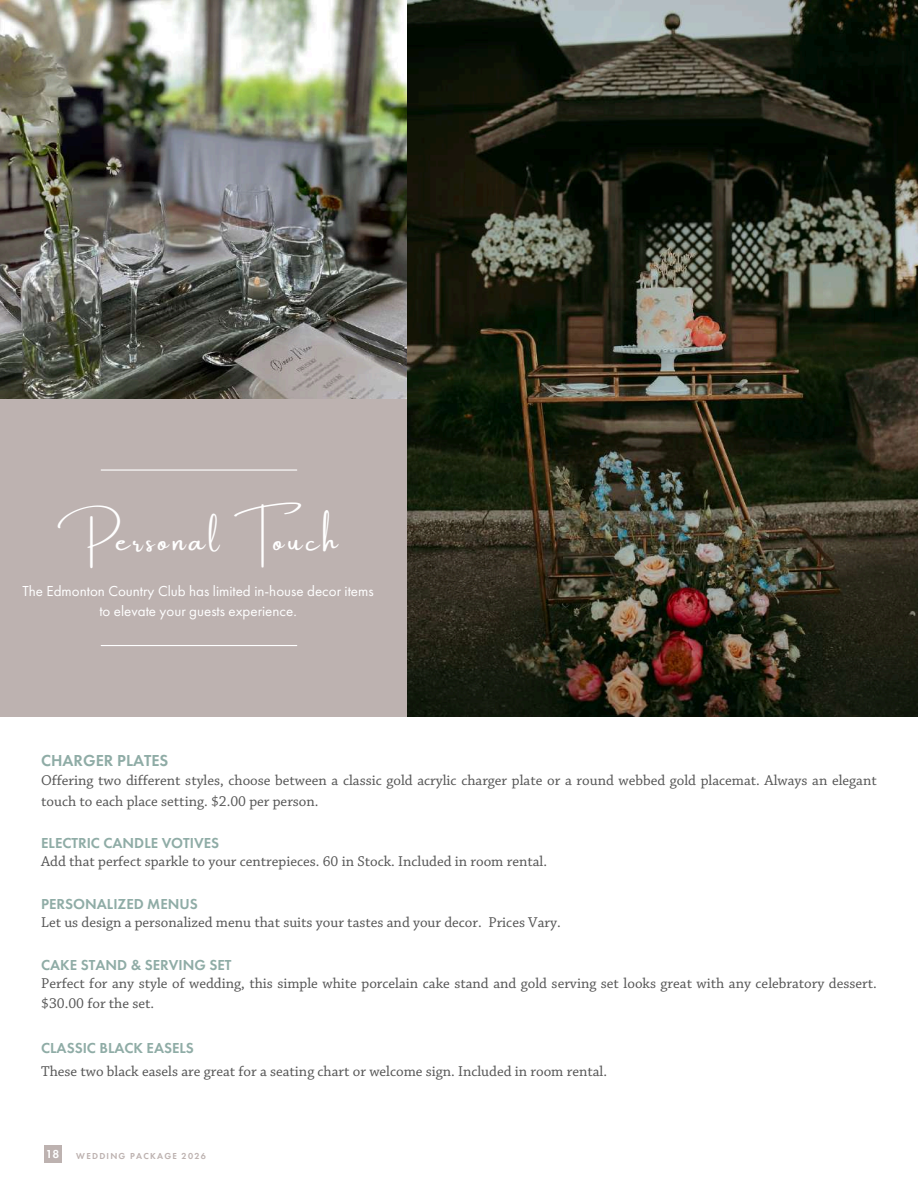
<style>
.page{position:relative;width:918px;height:1188px;background:#fff}
.page>*{position:absolute;margin:0;border:0;box-sizing:border-box;transform-origin:0 0}
.t1{font:30px "Amsterdam One";letter-spacing:.125em;color:#fff}
.t2{font:600 16.5px "Futura PT";color:#8faca6}
.t3{font:15px/20.2px "Chaparral Pro";color:#545454}
.t4{font:15px/20.2px "Futura PT";color:#fff;text-align:center}
.t5{font:600 15px "Futura PT";color:#8faca6}
.t6{font:600 12px "Futura PT";color:#fff}
.t7{font:600 9px "Futura PT";letter-spacing:.14em;color:#bdb2b0}
</style>
<div class="page">
<div style="left:44px;top:1146px;width:17px;height:17px;background:#bdb2b0"></div>
<img style="left:0;top:0;width:407px;height:399px">
<div style="left:0;top:399px;width:408px;height:318px;background:#bdb2b0"></div>
<hr style="left:101px;top:469px;width:196px;height:2px;background:#fff">
<hr style="left:101px;top:645px;width:196px;height:1px;background:#fff">
<img style="left:408px;top:0;width:510px;height:717px">
<h1 class="t1" style="left:58px;top:524px;width:282px">Personal Touch</h1>
<p class="t4" style="left:22px;top:581px;width:353px">The Edmonton Country Club has limited in-house decor items to elevate your guests experience.</p>
<p class="t2" style="left:41px;top:750px;width:129px">CHARGER PLATES</p>
<p class="t3" style="left:41px;top:772px;width:837px">Offering two different styles, choose between a classic gold acrylic charger plate or a round webbed gold placemat. Always an elegant touch to each place setting. $2.00 per person.</p>
<p class="t5" style="left:41px;top:834px;width:180px">ELECTRIC CANDLE VOTIVES</p>
<p class="t3" style="left:41px;top:853px;width:507px">Add that perfect sparkle to your centrepieces. 60 in Stock. Included in room rental.</p>
<p class="t5" style="left:41px;top:895px;width:158px">PERSONALIZED MENUS</p>
<p class="t3" style="left:41px;top:914px;width:521px">Let us design a personalized menu that suits your tastes and your decor. Prices Vary.</p>
<p class="t5" style="left:41px;top:955px;width:192px">CAKE STAND &amp; SERVING SET</p>
<p class="t3" style="left:41px;top:974px;width:837px">Perfect for any style of wedding, this simple white porcelain cake stand and gold serving set looks great with any celebratory dessert. $30.00 for the set.</p>
<p class="t5" style="left:41px;top:1039px;width:154px">CLASSIC BLACK EASELS</p>
<p class="t3" style="left:41px;top:1062px;width:567px">These two black easels are great for a seating chart or welcome sign. Included in room rental.</p>
<p class="t6" style="left:46px;top:1147px;width:15px">18</p>
<p class="t7" style="left:76px;top:1150px;width:131px">WEDDING PACKAGE 2026</p>
</div>
